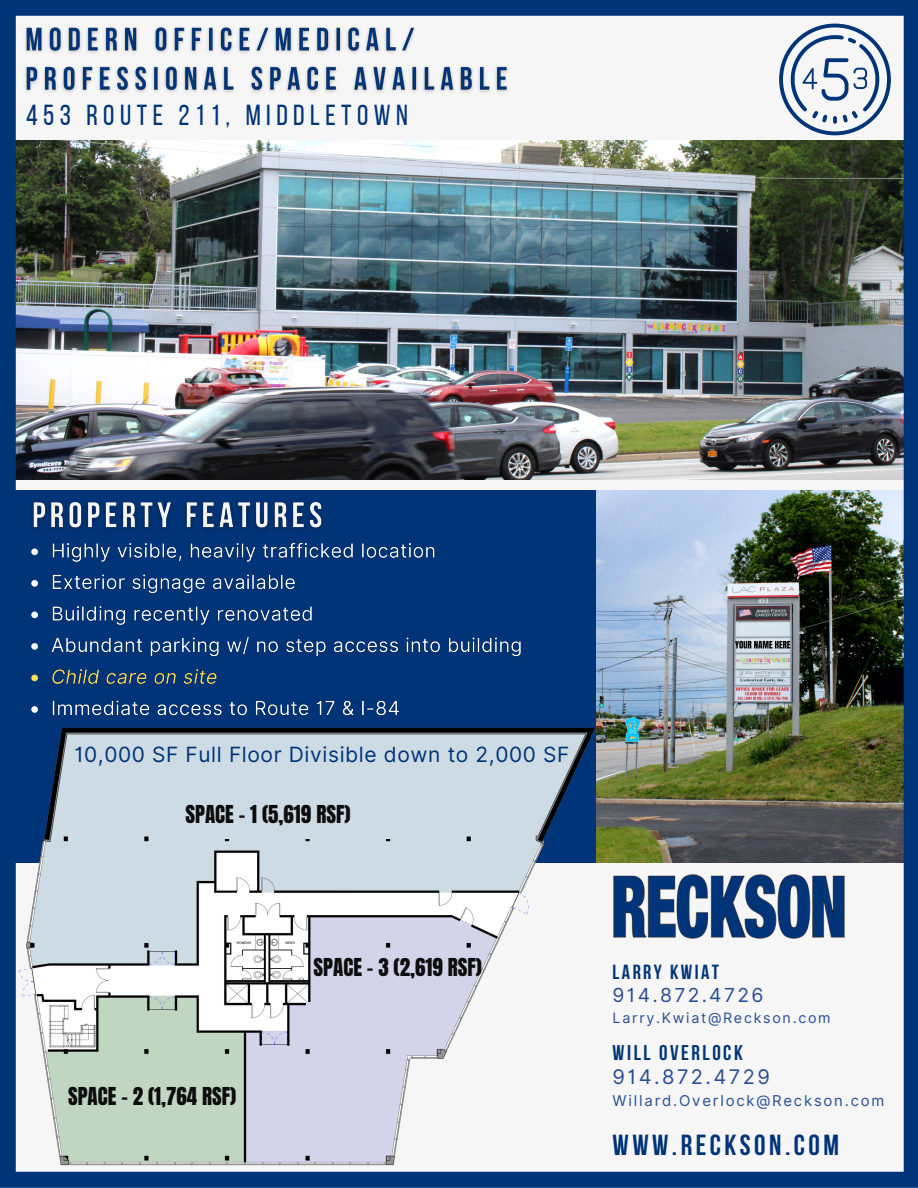
<style>
.page{position:relative;width:918px;height:1188px;background:#fff}
.page>*{position:absolute;margin:0;border:0;box-sizing:border-box;transform-origin:0 0}
.t1{font:28.95px "Bebas Neue";letter-spacing:.19em;color:#003478}
.t2{font:700 28.95px "Bebas Neue";letter-spacing:.12em;color:#003478}
.t3{font:700 21.3px "Bebas Neue";letter-spacing:.12em;color:#003478}
.t4{font:21px "Anton";color:#0d0d0d}
.t5{font:21px "Inter";letter-spacing:.03em;color:#003478}
.t6{font:700 20.4px "Bebas Neue";letter-spacing:.12em;color:#003478}
.t7{font:20.1px "Inter";letter-spacing:.12em;color:#284d96}
.t8{font:19.35px "Inter";letter-spacing:.12em;color:#284d96}
.t9{font:14.85px "Inter";letter-spacing:.12em;color:#284d96}
.t10{font:14.25px "Inter";letter-spacing:.12em;color:#284d96}
</style>
<div class="page">
<img style="left:0;top:0;width:918px;height:1188px">
<p class="t1" style="left:26px;top:104px;width:383px">453 ROUTE 211, MIDDLETOWN</p>
<p class="t5" style="left:74px;top:742px;width:496px">10,000 SF Full Floor Divisible down to 2,000 SF</p>
<p class="t4" style="left:186px;top:799px;width:166px">SPACE - 1 (5,619 RSF)</p>
<p class="t4" style="left:68px;top:1081px;width:170px">SPACE - 2 (1,764 RSF)</p>
<p class="t4" style="left:314px;top:952px;width:170px">SPACE - 3 (2,619 RSF)</p>
<p class="t6" style="left:613px;top:964px;width:108px">LARRY KWIAT</p>
<p class="t8" style="left:613px;top:983px;width:152px">914.872.4726</p>
<p class="t10" style="left:613px;top:1009px;width:220px">Larry.Kwiat@Reckson.com</p>
<p class="t3" style="left:613px;top:1045px;width:132px">WILL OVERLOCK</p>
<p class="t7" style="left:613px;top:1065px;width:159px">914.872.4729</p>
<p class="t9" style="left:613px;top:1092px;width:273px">Willard.Overlock@Reckson.com</p>
<p class="t2" style="left:613px;top:1134px;width:228px">WWW.RECKSON.COM</p>
</div>
